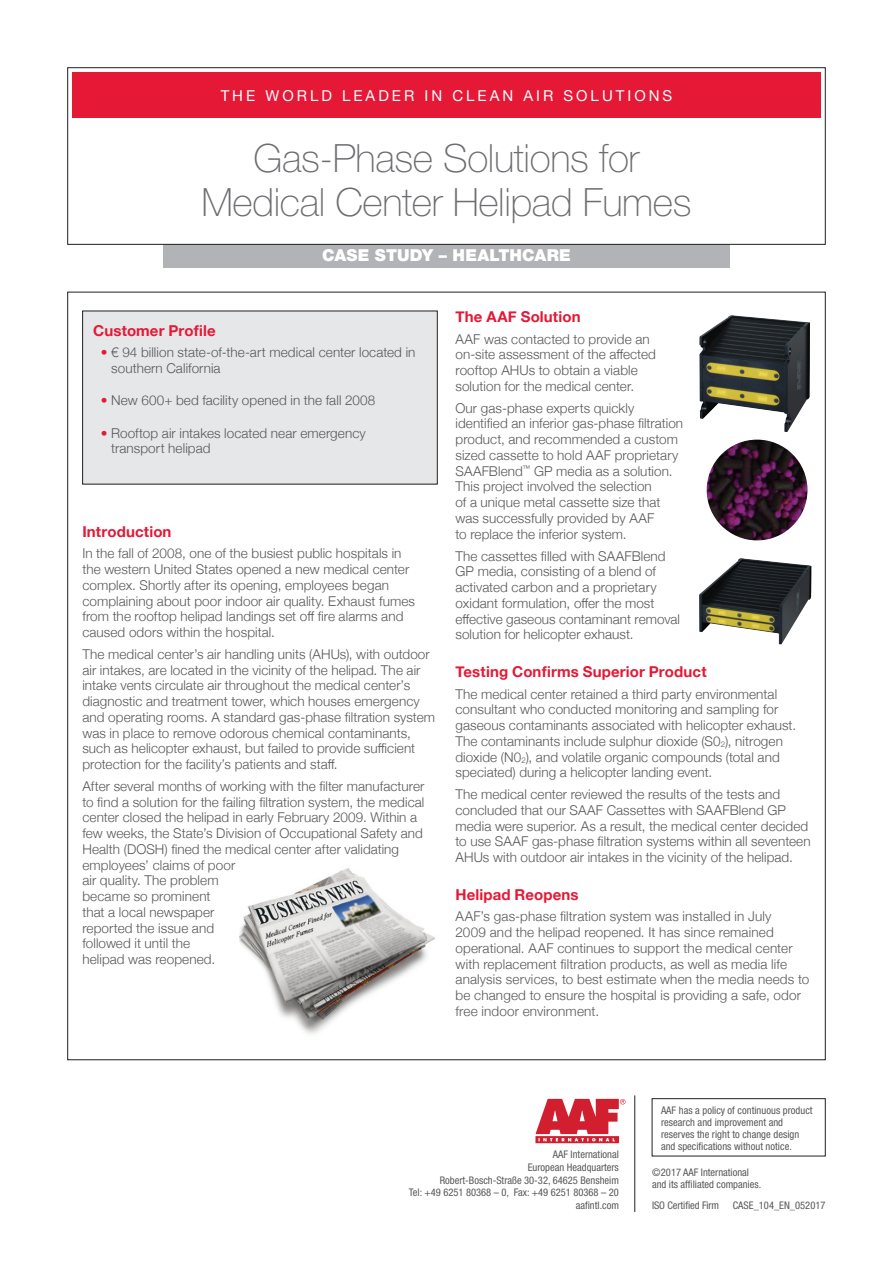
<style>
.page{position:relative;width:893px;height:1263px;background:#fff}
.page>*{position:absolute;margin:0;border:0;box-sizing:border-box;transform-origin:0 0}
.t1{font:100 39px "Helvetica Neue";letter-spacing:-.01em;color:#6c6d70}
.t2{font:900 16.5px "Helvetica Neue";letter-spacing:.01em;color:#fff}
.Text_Header{font:700 15px "Helvetica Neue";letter-spacing:.01em;color:#e51836}
.t3{font:15px "Helvetica Neue";letter-spacing:.2em;color:#fff}
.Text{font:300 13.5px/15.8px "Helvetica Neue";letter-spacing:.005em;color:#57585a}
.Bullets{font:300 13.5px/15.8px "Helvetica Neue";letter-spacing:.005em;color:#57585a}
.t4{font:condensed 10.5px/12.6px "Helvetica Neue LT Std";color:#57585a}
.s1{color:#e51836}
</style>
<div class="page">
<div style="left:163px;top:244px;width:567px;height:24px;background:#b2b3b7"></div>
<div style="left:68px;top:68px;width:757px;height:177px;border:1px solid #231f20"></div>
<div style="left:72px;top:73px;width:748px;height:45px;background:#e51836"></div>
<div style="left:83px;top:311px;width:354px;height:173px;background:#e6e7e9"></div>
<img style="left:240px;top:868px;width:195px;height:166px">
<img style="left:699px;top:315px;width:111px;height:117px">
<img style="left:699px;top:558px;width:112px;height:86px">
<img style="left:707px;top:440px;width:100px;height:100px;border-radius:50px">
<div style="left:652px;top:1098px;width:173px;height:58px;border:1px solid #231f20"></div>
<hr style="left:634px;top:1095px;width:1px;height:117px;background:#231f20">
<svg style="left:535px;top:1099px;width:90px;height:44px"></svg>
<p class="t3" style="left:221px;top:85px;width:453px">THE WORLD LEADER IN CLEAN AIR SOLUTIONS</p>
<p class="t1" style="left:254px;top:136px;width:387px">Gas-Phase Solutions for</p>
<p class="t1" style="left:201px;top:180px;width:492px">Medical Center Helipad Fumes</p>
<p class="t2" style="left:322px;top:245px;width:250px">CASE STUDY – HEALTHCARE</p>
<p class="Text_Header" style="left:93px;top:319px;width:124px">Customer Profile</p>
<p class="Bullets" style="left:111px;top:344px;width:306px;text-indent:-11px"><span class="s1">•</span> € 94 billion state-of-the-art medical center located in southern California</p>
<p class="Bullets" style="left:101px;top:392px;width:276px"><span class="s1">•</span> New 600+ bed facility opened in the fall 2008</p>
<p class="Bullets" style="left:111px;top:424px;width:256px;text-indent:-11px"><span class="s1">•</span> Rooftop air intakes located near emergency transport helipad</p>
<p class="Text_Header" style="left:82px;top:519px;width:91px">Introduction</p>
<p class="Text" style="left:82px;top:545px;width:334px">In the fall of 2008, one of the busiest public hospitals in the western United States opened a new medical center complex. Shortly after its opening, employees began complaining about poor indoor air quality. Exhaust fumes from the rooftop helipad landings set off fire alarms and caused odors within the hospital.</p>
<p class="Text" style="left:82px;top:645px;width:354px">The medical center’s air handling units (AHUs), with outdoor air intakes, are located in the vicinity of the helipad. The air intake vents circulate air throughout the medical center’s diagnostic and treatment tower, which houses emergency and operating rooms. A standard gas-phase filtration system was in place to remove odorous chemical contaminants, such as helicopter exhaust, but failed to provide sufficient protection for the facility’s patients and staff.</p>
<p class="Text" style="left:82px;top:777px;width:344px">After several months of working with the filter manufacturer to find a solution for the failing filtration system, the medical center closed the helipad in early February 2009. Within a few weeks, the State’s Division of Occupational Safety and Health (DOSH) fined the medical center after validating employees’ claims of poor<br>air quality. The problem<br>became so prominent<br>that a local newspaper<br>reported the issue and<br>followed it until the<br>helipad was reopened.</p>
<p class="Text_Header" style="left:455px;top:305px;width:127px">The AAF Solution</p>
<p class="Text" style="left:455px;top:330px;width:202px">AAF was contacted to provide an on-site assessment of the affected rooftop AHUs to obtain a viable solution for the medical center.</p>
<p class="Text" style="left:455px;top:399px;width:229px">Our gas-phase experts quickly identified an inferior gas-phase filtration product, and recommended a custom sized cassette to hold AAF proprietary SAAFBlend<sup>™</sup> GP media as a solution.<br>This project involved the selection<br>of a unique metal cassette size that was successfully provided by AAF<br>to replace the inferior system.</p>
<p class="Text" style="left:455px;top:547px;width:226px">The cassettes filled with SAAFBlend GP media, consisting of a blend of activated carbon and a proprietary oxidant formulation, offer the most effective gaseous contaminant removal solution for helicopter exhaust.</p>
<p class="Text_Header" style="left:455px;top:660px;width:253px">Testing Confirms Superior Product</p>
<p class="Text" style="left:455px;top:685px;width:342px">The medical center retained a third party environmental consultant who conducted monitoring and sampling for gaseous contaminants associated with helicopter exhaust.<br>The contaminants include sulphur dioxide (S0<sub>2</sub>), nitrogen dioxide (N0<sub>2</sub>), and volatile organic compounds (total and speciated) during a helicopter landing event.</p>
<p class="Text" style="left:455px;top:785px;width:357px">The medical center reviewed the results of the tests and concluded that our SAAF Cassettes with SAAFBlend GP media were superior. As a result, the medical center decided to use SAAF gas-phase filtration systems within all seventeen AHUs with outdoor air intakes in the vicinity of the helipad.</p>
<p class="Text_Header" style="left:455px;top:882px;width:125px">Helipad Reopens</p>
<p class="Text" style="left:455px;top:908px;width:355px">AAF’s gas-phase filtration system was installed in July<br>2009 and the helipad reopened. It has since remained operational. AAF continues to support the medical center with replacement filtration products, as well as media life analysis services, to best estimate when the media needs to be changed to ensure the hospital is providing a safe, odor free indoor environment.</p>
<p class="t4" style="left:409px;top:1148px;width:211px;text-align:right">AAF International<br>European Headquarters<br>Robert-Bosch-Straße 30-32, 64625 Bensheim<br>Tel: +49 6251 80368 – 0, Fax: +49 6251 80368 – 20 aafintl.com</p>
<p class="t4" style="left:661px;top:1104px;width:153px;line-height:12px">AAF has a policy of continuous product research and improvement and reserves the right to change design and specifications without notice.</p>
<p class="t4" style="left:652px;top:1166px;width:111px;line-height:12px">©2017 AAF International and its affiliated companies.</p>
<p class="t4" style="left:733px;top:1199px;width:94px">CASE_104_EN_052017</p>
<p class="t4" style="left:652px;top:1198px;width:69px">ISO Certified Firm</p>
</div>
